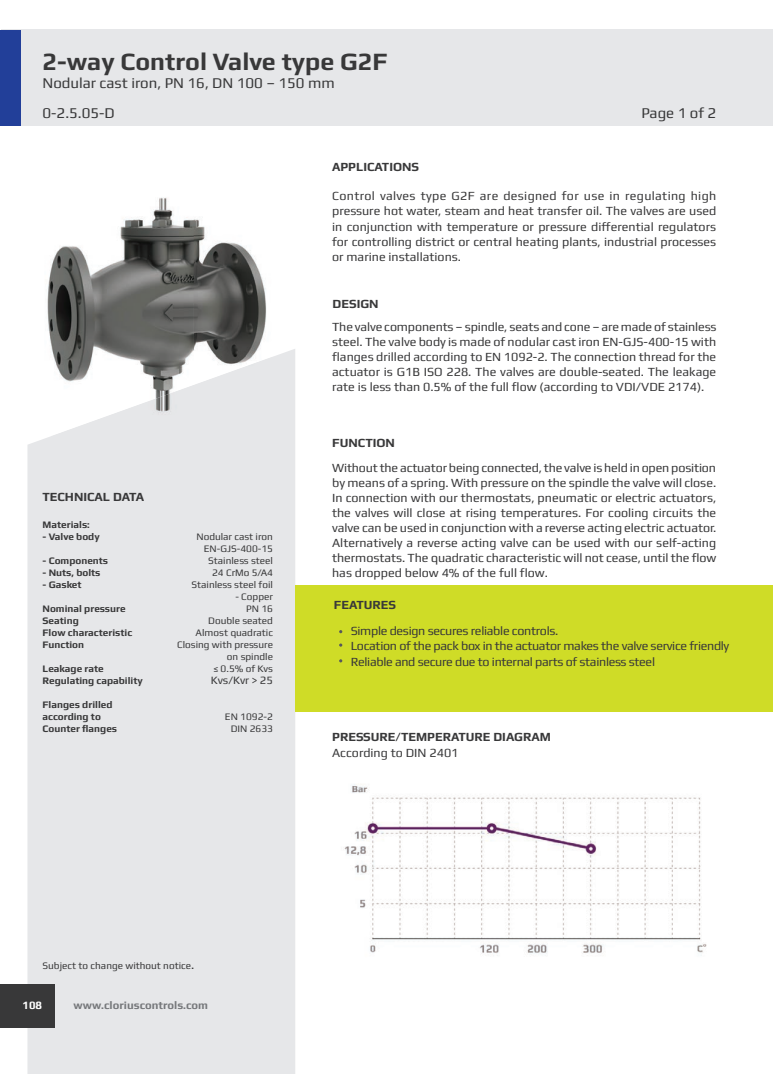
<style>
.page{position:relative;width:773px;height:1074px;background:#fff}
.page>*{position:absolute;margin:0;border:0;box-sizing:border-box;transform-origin:0 0}
.t1{font:700 25px "Play";color:#383839}
.t2{font:15px "Play";color:#383839}
.t3{font:12.5px/15px "Play";color:#383839;text-align:justify}
.t4{font:12.5px/15px "Play";letter-spacing:-.025em;color:#383839}
.t5{font:700 12.5px "Play";color:#383839}
.t6{font:700 11.25px "Play";color:#76787b}
.t7{font:11.25px "Play";color:#383839}
.t8{font:700 11.25px "Play";color:#fff}
.t9{font:10px/12px "Play";color:#383839;text-align:right}
.t10{font:700 10px/12px "Play";color:#383839}
.s1{font-size:12.5px}
</style>
<div class="page">
<div style="left:27px;top:349px;width:268px;height:725px;background:#e6e7e9"></div>
<div style="left:0;top:984px;width:55px;height:43px;background:#383839"></div>
<div style="left:1px;top:30px;width:771px;height:96px;background:#e6e7e9"></div>
<img style="left:344px;top:784px;width:363px;height:172px">
<div style="left:295px;top:585px;width:477px;height:126px;background:#cfdc27"></div>
<div style="left:0;top:30px;width:21px;height:95px;background:#223f99"></div>
<img style="left:35px;top:197px;width:159px;height:239px">
<img style="left:194px;top:219px;width:79px;height:137px">
<img style="left:52px;top:356px;width:221px;height:80px">
<h1 class="t1" style="left:43px;top:47px;width:346px">2-way Control Valve type G2F</h1>
<p class="t2" style="left:43px;top:74px;width:294px">Nodular cast iron, PN 16, DN 100 – 150 mm</p>
<p class="t2" style="left:43px;top:104px;width:74px">0-2.5.05-D</p>
<p class="t2" style="left:641px;top:104px;width:76px">Page 1 of 2</p>
<p class="t5" style="left:332px;top:160px;width:88px">APPLICATIONS</p>
<p class="t3" style="left:332px;top:188px;width:385px">Control valves type G2F are designed for use in regulating high pressure hot water, steam and heat transfer oil. The valves are used in conjunction with temperature or pressure differential regu lators for controlling district or central heating plants, industrial processes or marine installations.</p>
<p class="t5" style="left:332px;top:296px;width:47px">DESIGN</p>
<p class="t3" style="left:332px;top:319px;width:385px">The valve components – spindle, seats and cone – are made of stainless steel. The valve body is made of nodular cast iron EN-GJS-400-15 with flanges drilled according to EN 1092-2. The connection thread for the actuator is G1B ISO 228. The valves are double-seated. The leakage rate is less than 0.5% of the full flow (according to VDI/VDE 2174).</p>
<p class="t5" style="left:43px;top:489px;width:103px">TECHNICAL DATA</p>
<p class="t10" style="left:43px;top:518px;width:49px">Materials:</p>
<p class="t10" style="left:43px;top:530px;width:59px">- Valve body</p>
<p class="t9" style="left:196px;top:530px;width:78px">Nodular cast iron<br>EN-GJS-400-15</p>
<p class="t10" style="left:43px;top:554px;width:67px">- Components</p>
<p class="t9" style="left:208px;top:554px;width:66px">Stainless steel</p>
<p class="t10" style="left:43px;top:566px;width:59px">- Nuts, bolts</p>
<p class="t9" style="left:212px;top:566px;width:62px">24 CrMo 5/A4</p>
<p class="t10" style="left:43px;top:578px;width:40px">- Gasket</p>
<p class="t9" style="left:191px;top:578px;width:83px">Stainless steel foil</p>
<p class="t9" style="left:235px;top:590px;width:39px">- Copper</p>
<p class="t10" style="left:43px;top:602px;width:85px">Nominal pressure</p>
<p class="t9" style="left:246px;top:602px;width:28px">PN 16</p>
<p class="t10" style="left:43px;top:614px;width:38px">Seating</p>
<p class="t9" style="left:208px;top:614px;width:66px">Double seated</p>
<p class="t10" style="left:43px;top:626px;width:91px">Flow characteristic</p>
<p class="t9" style="left:196px;top:626px;width:79px">Almost quadratic</p>
<p class="t10" style="left:43px;top:638px;width:43px">Function</p>
<p class="t9" style="left:177px;top:638px;width:97px">Closing with pressure on spindle</p>
<p class="t10" style="left:43px;top:662px;width:63px">Leakage rate</p>
<p class="t9" style="left:213px;top:662px;width:61px">≤ 0.5% of Kvs</p>
<p class="t10" style="left:43px;top:674px;width:102px">Regulating capability</p>
<p class="t7" style="left:211px;top:673px;width:64px">Kvs/Kvr &gt; 25</p>
<p class="t10" style="left:43px;top:698px;width:71px">Flanges drilled according to</p>
<p class="t9" style="left:225px;top:710px;width:49px">EN 1092-2</p>
<p class="t10" style="left:43px;top:722px;width:76px">Counter flanges</p>
<p class="t9" style="left:231px;top:722px;width:44px">DIN 2633</p>
<p class="t5" style="left:332px;top:435px;width:64px">FUNCTION</p>
<p class="t3" style="left:332px;top:460px;width:386px">Without the actuator being connected, the valve is held in open position by means of a spring. With pressure on the spindle the valve will close.<br>In connection with our thermostats, pneumatic or electric actuators, the valves will close at rising temperatures. For cooling circuits the valve can be used in conjunction with a reverse acting electric actuator.<br>Alternatively a reverse acting valve can be used with our self-acting thermostats. The quadratic characteristic will not cease, until the flow has dropped below 4% of the full flow.</p>
<p class="t5" style="left:334px;top:597px;width:64px">FEATURES</p>
<p class="t4" style="left:350px;top:623px;width:380px">Simple design secures reliable controls.<br>Location of the pack box in the actuator makes the valve service friendly<br>Reliable and secure due to internal parts of stainless steel</p>
<p class="t5" style="left:332px;top:729px;width:220px">PRESSURE/TEMPERATURE DIAGRAM</p>
<p class="t3" style="left:332px;top:745px;width:128px">According to DIN 2401</p>
<p class="t9" style="left:43px;top:959px;width:153px">Subject to change without notice<span class="s1">.</span></p>
<p class="t8" style="left:22px;top:998px;width:21px">108</p>
<p class="t6" style="left:73px;top:998px;width:136px">www.cloriuscontrols.com</p>
</div>
